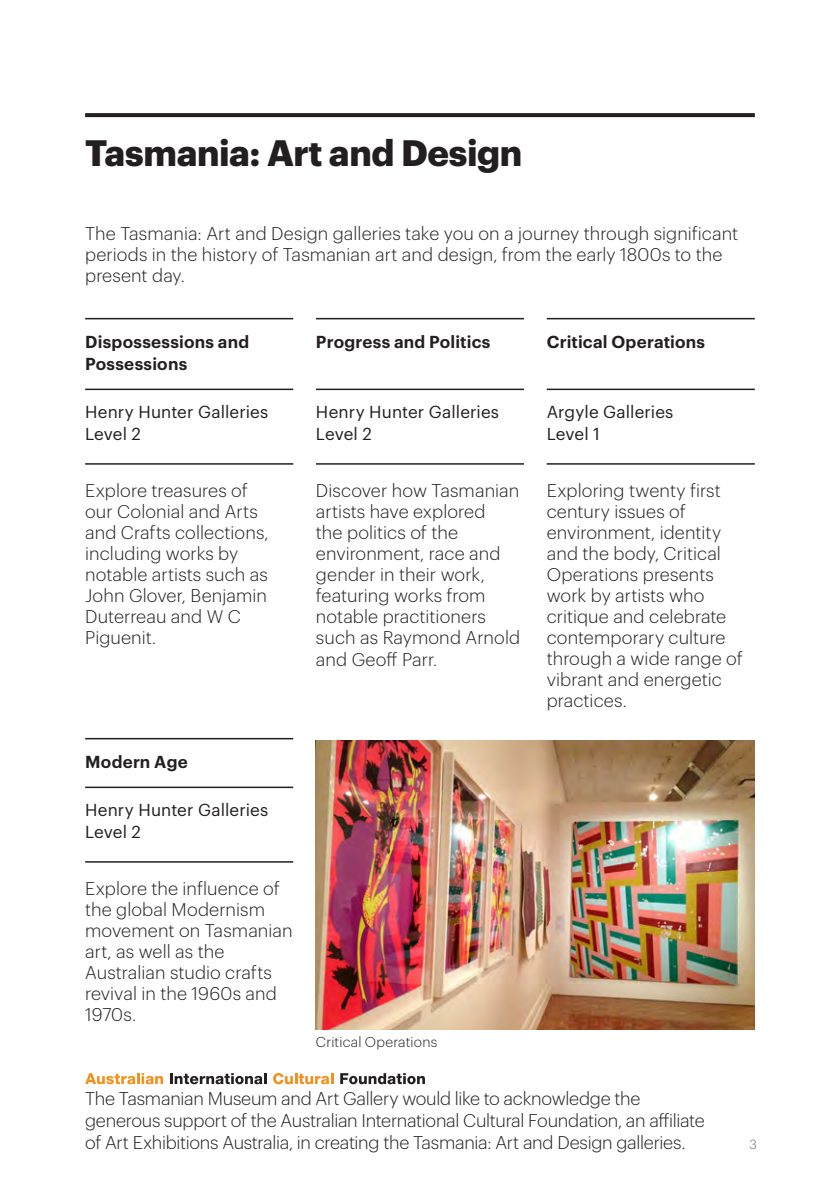
<style>
.page{position:relative;width:840px;height:1191px;background:#fff}
.page>*{position:absolute;margin:0;border:0;box-sizing:border-box;transform-origin:0 0}
.Internal_heading{font:700 36px "Graphik";letter-spacing:-.01em;color:#231f20}
.body{font:300 18px/21px "Graphik";letter-spacing:.005em;color:#231f20}
.Credit{font:300 18px/21.6px "Graphik";letter-spacing:-.015em;color:#231f20}
.Exhibition_info{font:17px/22px "Graphik";letter-spacing:.005em;color:#231f20}
.Exhibition_Title{font:600 17px/22px "Graphik";letter-spacing:.015em;color:#231f20}
.Photo_credit{font:300 14px "Graphik";letter-spacing:.015em;color:#231f20}
.t1{font:300 13px "Graphik";color:#6c6d70}
</style>
<div class="page">
<hr style="left:85px;top:318px;width:208px;height:1px;background:#231f20">
<hr style="left:85px;top:388px;width:208px;height:2px;background:#231f20">
<hr style="left:85px;top:463px;width:208px;height:1px;background:#231f20">
<hr style="left:85px;top:738px;width:208px;height:1px;background:#231f20">
<hr style="left:85px;top:786px;width:208px;height:2px;background:#231f20">
<hr style="left:85px;top:861px;width:208px;height:1px;background:#231f20">
<hr style="left:316px;top:318px;width:207px;height:1px;background:#231f20">
<hr style="left:316px;top:388px;width:207px;height:2px;background:#231f20">
<hr style="left:316px;top:463px;width:207px;height:1px;background:#231f20">
<hr style="left:546px;top:318px;width:208px;height:1px;background:#231f20">
<hr style="left:546px;top:388px;width:208px;height:2px;background:#231f20">
<hr style="left:546px;top:463px;width:208px;height:1px;background:#231f20">
<svg style="left:85px;top:113px;width:669px;height:4px;fill:#231f20"></svg>
<svg style="left:85px;top:1073px;width:78px;height:11px"></svg>
<svg style="left:170px;top:1073px;width:96px;height:11px"></svg>
<svg style="left:273px;top:1073px;width:60px;height:11px"></svg>
<svg style="left:340px;top:1073px;width:84px;height:11px"></svg>
<img style="left:316px;top:740px;width:438px;height:290px">
<p class="Internal_heading" style="left:85px;top:125px;width:438px">Tasmania: Art and Design</p>
<p class="body" style="left:85px;top:222px;width:654px">The Tasmania: Art and Design galleries take you on a journey through significant periods in the history of Tasmanian art and design, from the early 1800s to the present day.</p>
<p class="Exhibition_Title" style="left:85px;top:329px;width:166px">Dispossessions and<br>Possessions</p>
<p class="Exhibition_info" style="left:85px;top:400px;width:185px">Henry Hunter Galleries<br>Level 2</p>
<p class="body" style="left:85px;top:478px;width:185px">Explore treasures of our Colonial and Arts and Crafts collections, including works by notable artists such as<br>John Glover, Benjamin<br>Duterreau and W C<br>Piguenit.</p>
<p class="Exhibition_Title" style="left:316px;top:329px;width:176px">Progress and Politics</p>
<p class="Exhibition_info" style="left:316px;top:400px;width:185px">Henry Hunter Galleries<br>Level 2</p>
<p class="body" style="left:316px;top:478px;width:206px">Discover how Tasmanian artists have explored<br>the politics of the environment, race and gender in their work, featuring works from notable practitioners such as Raymond Arnold and Geoff Parr.</p>
<p class="Exhibition_Title" style="left:85px;top:749px;width:104px">Modern Age</p>
<p class="Exhibition_info" style="left:85px;top:798px;width:185px">Henry Hunter Galleries<br>Level 2</p>
<p class="body" style="left:85px;top:876px;width:209px">Explore the influence of the global Modernism movement on Tasmanian art, as well as the<br>Australian studio crafts revival in the 1960s and<br>1970s.</p>
<p class="Photo_credit" style="left:316px;top:1031px;width:123px">Critical Operations</p>
<p class="Exhibition_Title" style="left:546px;top:329px;width:160px">Critical Operations</p>
<p class="Exhibition_info" style="left:546px;top:400px;width:128px">Argyle Galleries<br>Level 1</p>
<p class="body" style="left:546px;top:478px;width:197px">Exploring twenty first century issues of environment, identity and the body, Critical<br>Operations presents work by artists who critique and celebrate contemporary culture through a wide range of vibrant and energetic practices.</p>
<p class="Credit" style="left:85px;top:1086px;width:620px">The Tasmanian Museum and Art Gallery would like to acknowledge the generous support of the Australian International Cultural Foundation, an affiliate of Art Exhibitions Australia, in creating the Tasmania: Art and Design galleries.</p>
<p class="t1" style="left:749px;top:1134px;width:9px">3</p>
</div>
